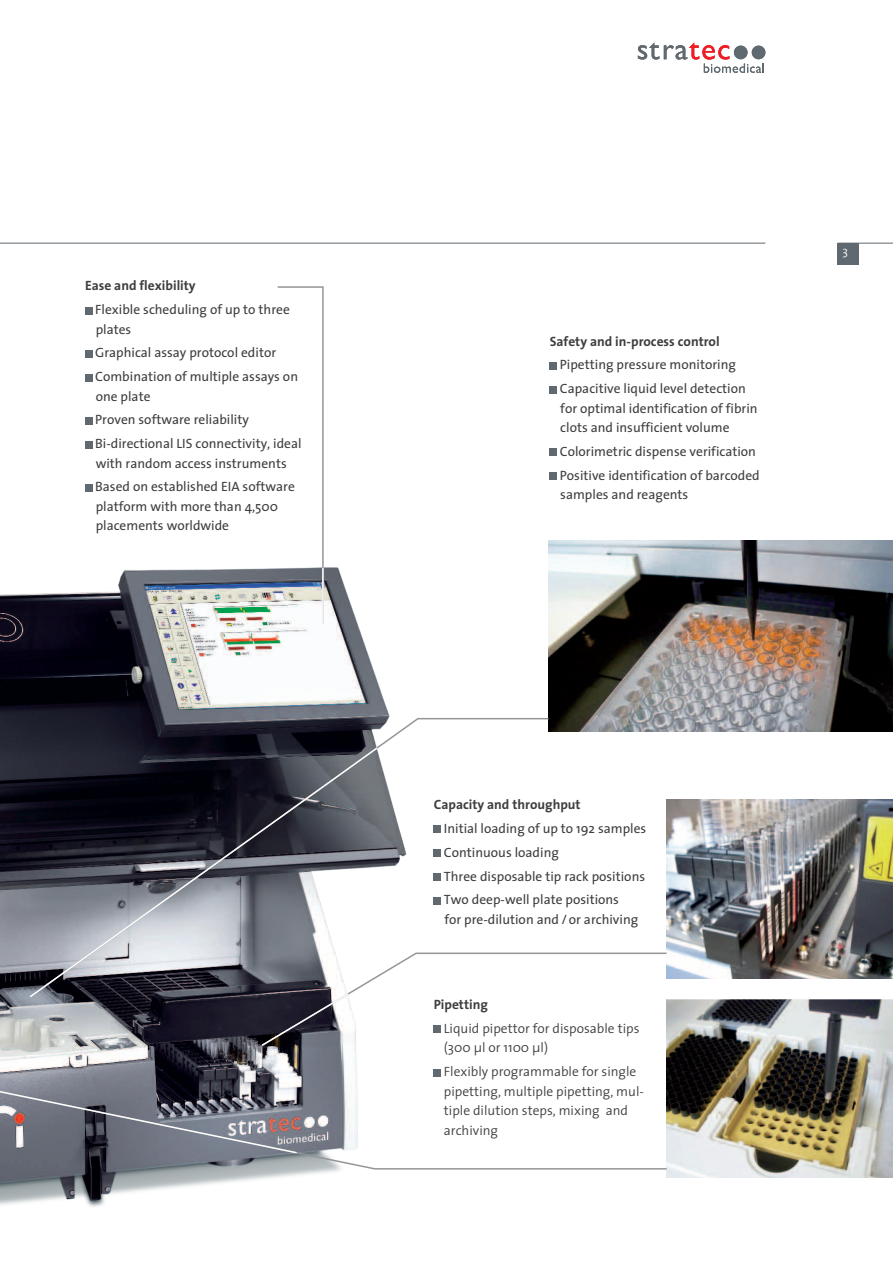
<style>
.page{position:relative;width:893px;height:1263px;background:#fff}
.page>*{position:absolute;margin:0;border:0;box-sizing:border-box;transform-origin:0 0}
.t1{font:13.5px/23.7px "The Sans";color:#3e3e3f}
.t2{font:300 13.5px/19.5px "The Sans";color:#3e3e3f}
.t3{font:700 13.5px "The Sans";color:#3e3e3f}
.t4{font:300 12px "The Sans";color:#fff}
</style>
<div class="page">
<div style="left:838px;top:243px;width:21px;height:21px;background:#5f696f"></div>
<hr style="left:838px;top:243px;width:55px;height:1px;background:#5f696f">
<img style="left:0;top:484px;width:390px;height:723px">
<hr style="left:0;top:243px;width:765px;height:1px;background:#5f696f">
<div style="left:85px;top:307px;width:7px;height:7px;background:#5f696f"></div>
<div style="left:85px;top:350px;width:7px;height:7px;background:#5f696f"></div>
<div style="left:85px;top:374px;width:7px;height:7px;background:#5f696f"></div>
<div style="left:85px;top:417px;width:7px;height:7px;background:#5f696f"></div>
<div style="left:85px;top:441px;width:7px;height:7px;background:#5f696f"></div>
<div style="left:85px;top:484px;width:7px;height:7px;background:#5f696f"></div>
<svg style="left:276px;top:286px;width:48px;height:340px"></svg>
<hr style="left:322px;top:568px;width:2px;height:64px;background:#fff">
<div style="left:550px;top:362px;width:7px;height:7px;background:#5f696f"></div>
<div style="left:550px;top:386px;width:7px;height:7px;background:#5f696f"></div>
<div style="left:550px;top:449px;width:7px;height:7px;background:#5f696f"></div>
<div style="left:550px;top:472px;width:7px;height:8px;background:#5f696f"></div>
<img style="left:666px;top:799px;width:227px;height:179px">
<img style="left:666px;top:999px;width:227px;height:179px">
<img style="left:549px;top:540px;width:344px;height:192px">
<svg style="left:0;top:1154px;width:668px;height:16px"></svg>
<svg style="left:0;top:952px;width:668px;height:202px"></svg>
<svg style="left:28px;top:717px;width:522px;height:282px"></svg>
<svg style="left:28px;top:746px;width:351px;height:253px;background:#61636c"></svg>
<div style="left:752px;top:46px;width:13px;height:13px;background:#5f696f;border-radius:50%"></div>
<svg style="left:638px;top:43px;width:126px;height:30px"></svg>
<p class="t3" style="left:85px;top:275px;width:112px">Ease and flexibility</p>
<p class="t1" style="left:95px;top:299px;width:196px;line-height:19.5px">Flexible scheduling of up to three plates</p>
<p class="t1" style="left:95px;top:341px;width:204px">Graphical assay protocol editor<br>Combination of multiple assays on</p>
<p class="t1" style="left:95px;top:384px;width:208px">one plate<br>Proven software reliability<br>Bi-directional LIS connectivity, ideal</p>
<p class="t1" style="left:95px;top:451px;width:201px">with random access instruments<br>Based on established EIA software</p>
<p class="t1" style="left:96px;top:496px;width:184px;line-height:19.5px">platform with more than 4,500 placements worldwide</p>
<p class="t3" style="left:550px;top:330px;width:171px">Safety and in-process control</p>
<p class="t1" style="left:560px;top:353px;width:188px">Pipetting pressure monitoring<br>Capacitive liquid level detection</p>
<p class="t1" style="left:560px;top:398px;width:199px;line-height:19.5px">for optimal identification of fibrin clots and insufficient volume</p>
<p class="t1" style="left:560px;top:439px;width:201px">Colorimetric dispense verification<br>Positive identification of barcoded</p>
<p class="t1" style="left:560px;top:482px;width:130px">samples and reagents</p>
<p class="t4" style="left:842px;top:241px;width:7px">3</p>
<p class="t3" style="left:434px;top:793px;width:148px">Capacity and throughput</p>
<p class="t1" style="left:444px;top:816px;width:204px">Initial loading of up to 192 samples<br>Continuous loading<br>Three disposable tip rack positions<br>Two deep-well plate positions</p>
<p class="t1" style="left:444px;top:907px;width:195px">for pre-dilution and /or archiving</p>
<p class="t3" style="left:434px;top:993px;width:56px">Pipetting</p>
<p class="t2" style="left:444px;top:1018px;width:197px">Liquid pipettor for disposable tips (300 µl or 1100 µl)</p>
<p class="t2" style="left:444px;top:1061px;width:202px">Flexibly programmable for single pipetting, multiple pipetting, mul&shy;tiple dilution steps, mixing and archiving</p>
</div>
